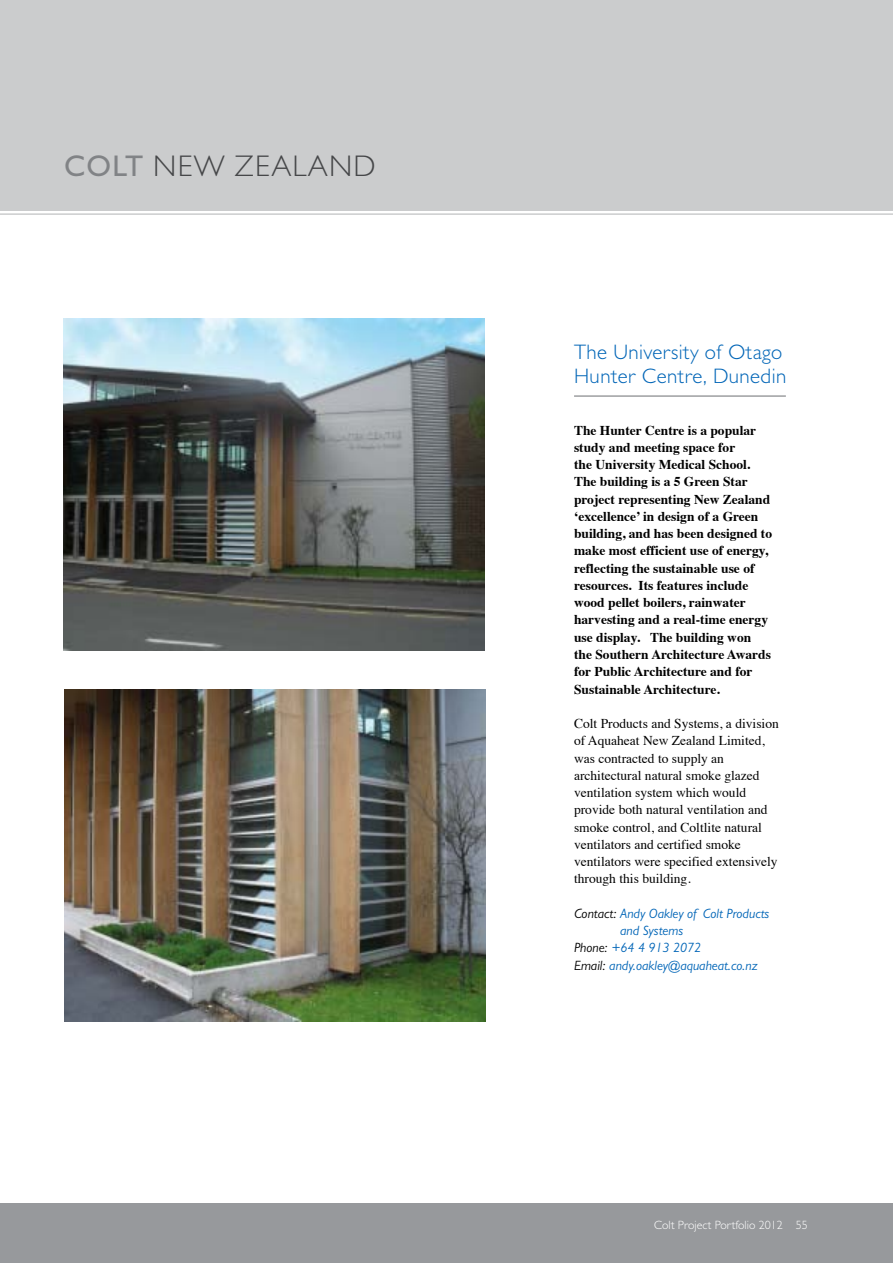
<style>
.page{position:relative;width:893px;height:1263px;background:#fff}
.page>*{position:absolute;margin:0;border:0;box-sizing:border-box;transform-origin:0 0}
.t1{font:300 30px "Gill Sans MT Pro";letter-spacing:.04em;color:#464749}
.t2{font:300 21px/24px "Gill Sans MT Pro";letter-spacing:.02em;color:#0065b7}
.t3{font:700 13.5px/17.2px "Times";color:#000}
.t4{font:13.5px/17.2px "Times";color:#000}
.t5{font:italic 13.5px "Gill Sans MT Pro";color:#0065b7}
.t6{font:300 12px "Gill Sans MT Pro";color:#fff}
.s1{font-weight:500;color:#818386}
.s2{color:#000}
</style>
<div class="page">
<div style="left:0;top:1203px;width:893px;height:60px;background:#97999c"></div>
<div style="left:0;top:0;width:893px;height:210px;background:#cbcccd"></div>
<hr style="left:0;top:213px;width:893px;height:2px;background:#cbcccd">
<img style="left:64px;top:319px;width:421px;height:331px">
<img style="left:64px;top:690px;width:421px;height:331px">
<hr style="left:574px;top:396px;width:212px;height:1px;background:#6d6f72">
<h1 class="t1" style="left:64px;top:148px;width:313px"><span class="s1">COLT</span> NEW ZEALAND</h1>
<h2 class="t2" style="left:574px;top:339px;width:214px">The University of Otago<br>Hunter Centre, Dunedin</h2>
<p class="t3" style="left:574px;top:420px;width:200px">The Hunter Centre is a popular study and meeting space for<br>the University Medical School.<br>The building is a 5 Green Star project representing New Zealand ‘excellence’ in design of a Green building, and has been designed to make most efficient use of energy, reflecting the sustainable use of resources. Its features include wood pellet boilers, rainwater harvesting and a real-time energy use display. The building won the Southern Architecture Awards for Public Architecture and for<br>Sustainable Architecture.</p>
<p class="t4" style="left:574px;top:714px;width:206px">Colt Products and Systems, a division of Aquaheat New Zealand Limited, was contracted to supply an architectural natural smoke glazed ventilation system which would provide both natural ventilation and smoke control, and Coltlite natural ventilators and certified smoke ventilators were specified extensively through this building.</p>
<p class="t5" style="left:574px;top:905px;width:197px"><span class="s2">Contact:</span> Andy Oakley of Colt Products</p>
<p class="t5" style="left:620px;top:922px;width:64px">and Systems</p>
<p class="t5" style="left:574px;top:940px;width:129px"><span class="s2">Phone:</span> +64 4 913 2072</p>
<p class="t5" style="left:574px;top:957px;width:185px"><span class="s2">Email:</span> andy.oakley@aquaheat.co.nz</p>
<p class="t6" style="left:654px;top:1217px;width:155px">Colt Project Portfolio 2012 55</p>
</div>
